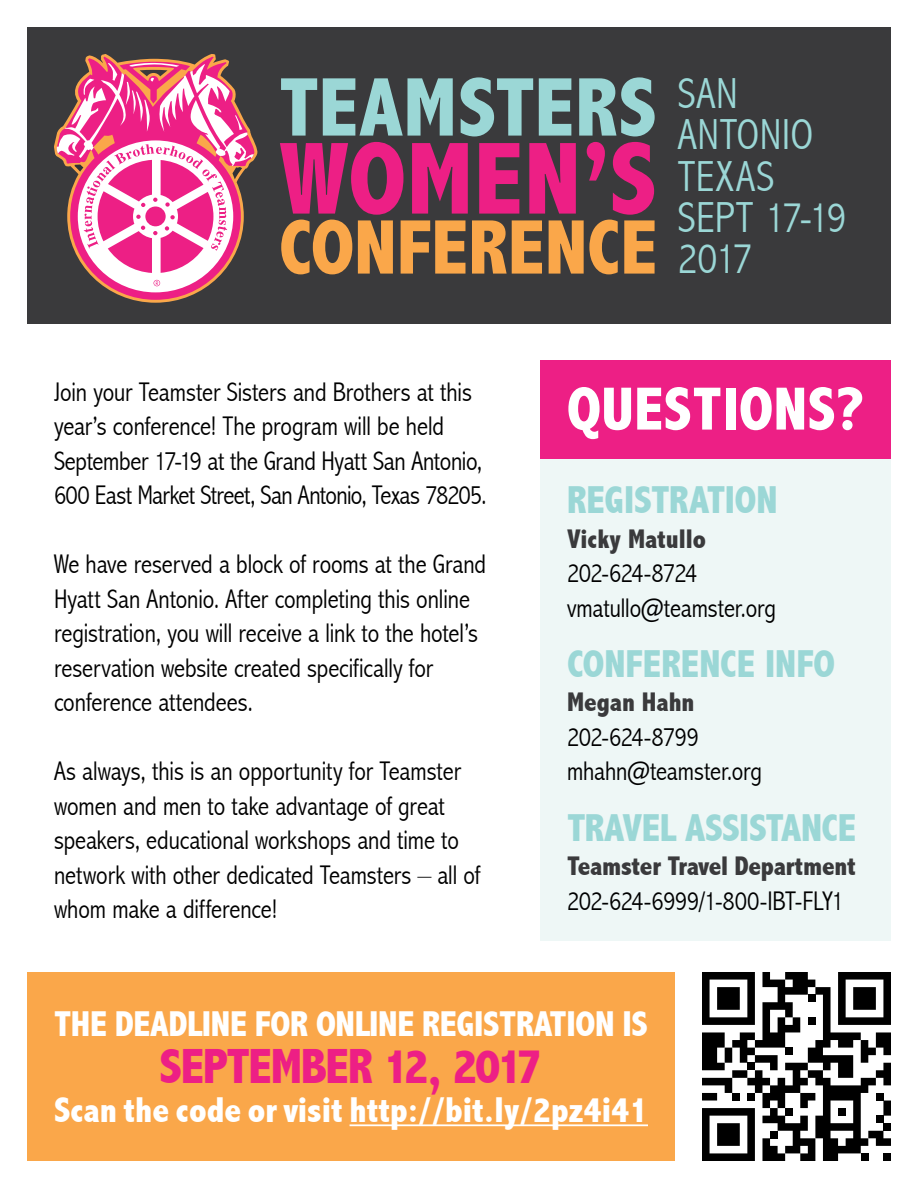
<style>
.page{position:relative;width:918px;height:1188px;background:#fff}
.page>*{position:absolute;margin:0;border:0;box-sizing:border-box;transform-origin:0 0}
.t1{font:800 condensed 103.5px "Abadi";letter-spacing:.01em;color:#ed1f85}
.t2{font:800 condensed 84px "Abadi";letter-spacing:.01em;color:#9bd7d6}
.t3{font:800 condensed 78px "Abadi";color:#faa74a}
.t4{font:800 condensed 61.5px "Abadi";letter-spacing:.01em;color:#fff}
.t5{font:800 condensed 49.5px "Abadi";letter-spacing:-.025em;color:#ed1f85}
.t6{font:300 condensed 43.5px/41.2px "Abadi";letter-spacing:.01em;color:#9bd7d6}
.t7{font:800 condensed 39px "Abadi";letter-spacing:-.01em;color:#9bd7d6}
.t8{font:800 condensed 36px "Abadi";letter-spacing:-.01em;color:#fff}
.t9{font:300 condensed 27px/34.5px "Abadi";letter-spacing:-.005em;color:#000}
.t10{font:800 condensed 27px "Abadi";letter-spacing:-.005em;color:#3a3a3c}
</style>
<div class="page">
<div style="left:27px;top:27px;width:864px;height:297px;background:#3a3a3c"></div>
<div style="left:540px;top:459px;width:351px;height:481px;background:#eef7f6"></div>
<div style="left:27px;top:972px;width:648px;height:189px;background:#faa74a"></div>
<hr style="left:350px;top:1124px;width:298px;height:2px;background:#fff">
<svg style="left:54px;top:54px;width:204px;height:249px"></svg>
<svg style="left:57px;top:57px;width:198px;height:243px"></svg>
<div style="left:78px;top:140px;width:155px;height:152px;background:#fff;border-radius:50%"></div>
<svg style="left:57px;top:63px;width:197px;height:210px"></svg>
<svg style="left:154px;top:280px;width:6px;height:6px"></svg>
<div style="left:540px;top:360px;width:351px;height:99px;background:#ed1f85"></div>
<svg style="left:702px;top:972px;width:189px;height:189px"></svg>
<div style="left:861px;top:1153px;width:7px;height:8px;background:#000"></div>
<div style="left:883px;top:1153px;width:8px;height:8px;background:#000"></div>
<h2 class="t2" style="left:279px;top:59px;width:379px">TEAMSTERS</h2>
<h1 class="t1" style="left:279px;top:119px;width:379px">WOMEN’S</h1>
<h3 class="t3" style="left:279px;top:202px;width:380px">CONFERENCE</h3>
<h3 class="t6" style="left:678px;top:73px;width:170px">SAN<br>ANTONIO<br>TEXAS<br>SEPT 17-19<br>2017</h3>
<p class="t9" style="left:54px;top:375px;width:434px">Join your Teamster Sisters and Brothers at this year’s conference! The program will be held September 17-19 at the Grand Hyatt San Antonio, 600 East Market Street, San Antonio, Texas 78205.</p>
<p class="t9" style="left:54px;top:547px;width:434px">We have reserved a block of rooms at the Grand Hyatt San Antonio. After completing this online registration, you will receive a link to the hotel’s reservation website created specifically for conference attendees.</p>
<p class="t9" style="left:54px;top:754px;width:428px">As always, this is an opportunity for Teamster women and men to take advantage of great speakers, educational workshops and time to network with other dedicated Teamsters – all of whom make a difference!</p>
<h3 class="t4" style="left:567px;top:373px;width:298px">QUESTIONS?</h3>
<h3 class="t7" style="left:567px;top:477px;width:212px">REGISTRATION</h3>
<p class="t10" style="left:567px;top:523px;width:140px">Vicky Matullo</p>
<p class="t9" style="left:567px;top:556px;width:210px">202-624-8724 vmatullo@teamster.org</p>
<h3 class="t7" style="left:567px;top:641px;width:269px">CONFERENCE INFO</h3>
<p class="t10" style="left:567px;top:687px;width:129px">Megan Hahn</p>
<p class="t9" style="left:567px;top:720px;width:197px">202-624-8799 mhahn@teamster.org</p>
<h3 class="t7" style="left:567px;top:805px;width:291px">TRAVEL ASSISTANCE</h3>
<p class="t10" style="left:567px;top:850px;width:290px">Teamster Travel Department</p>
<p class="t9" style="left:567px;top:883px;width:278px">202-624-6999/1-800-IBT-FLY1</p>
<h3 class="t8" style="left:54px;top:1003px;width:595px">THE DEADLINE FOR ONLINE REGISTRATION IS</h3>
<h3 class="t5" style="left:159px;top:1038px;width:385px">SEPTEMBER 12, 2017</h3>
<h3 class="t8" style="left:54px;top:1089px;width:595px">Scan the code or visit http://bit.ly/2pz4i41</h3>
</div>
